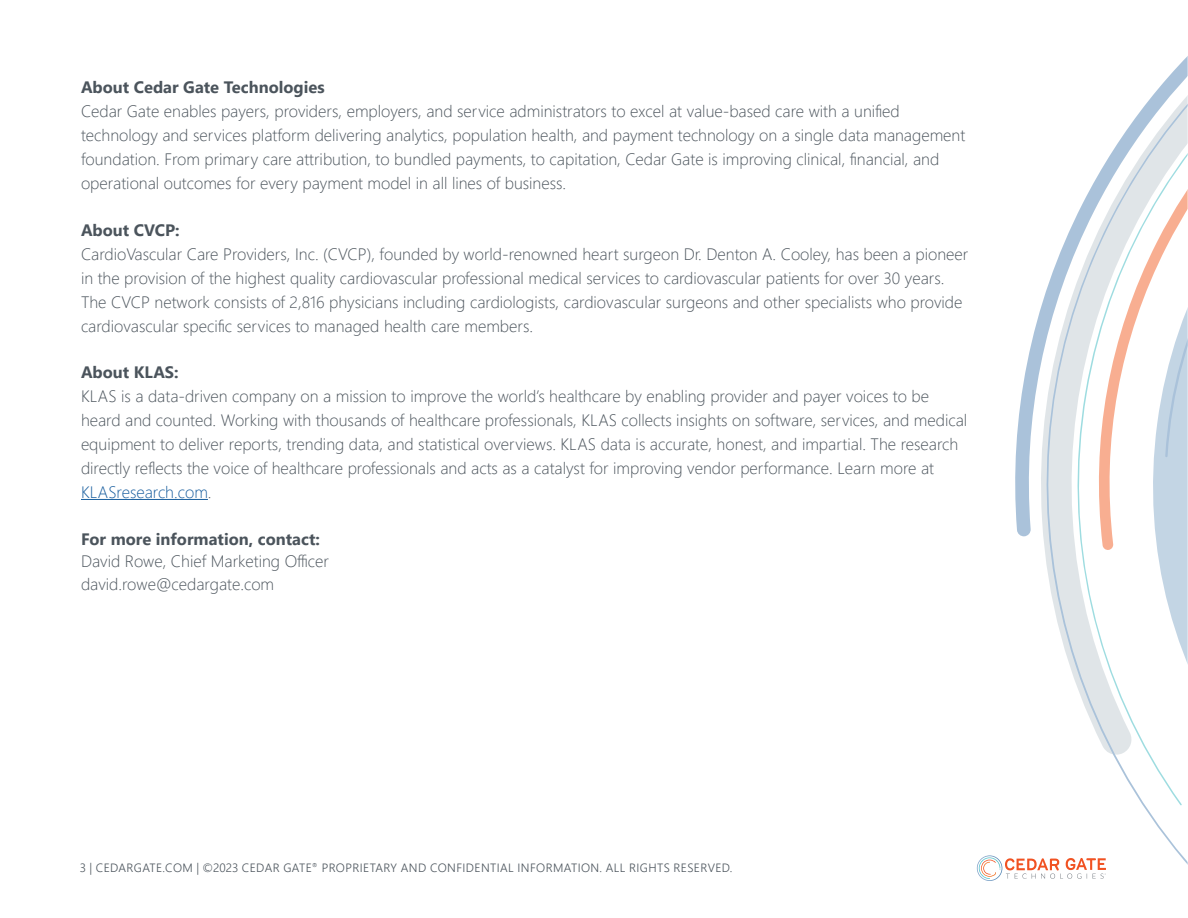
<style>
.page{position:relative;width:1188px;height:918px;background:#fff}
.page>*{position:absolute;margin:0;border:0;box-sizing:border-box;transform-origin:0 0}
.t1{font:300 16.5px/24px "Segoe UI";color:#4b545c}
.t2{font:700 16.5px "Segoe UI";color:#4b545c}
.t3{font:300 12px "Segoe UI";letter-spacing:.035em;color:#4b545c}
.s1{color:#175d9e}
</style>
<div class="page">
<svg style="left:979px;top:81px;width:209px;height:800px"></svg>
<svg style="left:1165px;top:56px;width:23px;height:788px"></svg>
<hr style="left:81px;top:499px;width:127px;height:1px;background:#175d9e">
<p class="t2" style="left:81px;top:72px;width:245px">About Cedar Gate Technologies</p>
<p class="t1" style="left:81px;top:98px;width:886px">Cedar Gate enables payers, providers, employers, and service administrators to excel at value-based care with a unified technology and services platform delivering analytics, population health, and payment technology on a single data management foundation. From primary care attribution, to bundled payments, to capitation, Cedar Gate is improving clinical, financial, and operational outcomes for every payment model in all lines of business.</p>
<p class="t2" style="left:81px;top:214px;width:100px">About CVCP:</p>
<p class="t1" style="left:81px;top:240px;width:889px">CardioVascular Care Providers, Inc. (CVCP), founded by world-renowned heart surgeon Dr. Denton A. Cooley, has been a pioneer in the provision of the highest quality cardiovascular professional medical services to cardiovascular patients for over 30 years.<br>The CVCP network consists of 2,816 physicians including cardiologists, cardiovascular surgeons and other specialists who provide cardiovascular specific services to managed health care members.</p>
<p class="t2" style="left:81px;top:357px;width:99px">About KLAS:</p>
<p class="t1" style="left:81px;top:383px;width:888px">KLAS is a data-driven company on a mission to improve the world’s healthcare by enabling provider and payer voices to be heard and counted. Working with thousands of healthcare professionals, KLAS collects insights on software, services, and medical equipment to deliver reports, trending data, and statistical overviews. KLAS data is accurate, honest, and impartial. The research directly reflects the voice of healthcare professionals and acts as a catalyst for improving vendor performance. Learn more at <span class="s1">KLASresearch.com</span>.</p>
<p class="t2" style="left:81px;top:523px;width:240px">For more information, contact:</p>
<p class="t1" style="left:81px;top:548px;width:250px;line-height:22.5px">David Rowe, Chief Marketing Officer david.rowe@cedargate.com</p>
<p class="t3" style="left:80px;top:857px;width:654px">3 | CEDARGATE.COM | ©2023 CEDAR GATE<sup>®</sup> PROPRIETARY AND CONFIDENTIAL INFORMATION. ALL RIGHTS RESERVED.</p>
</div>
